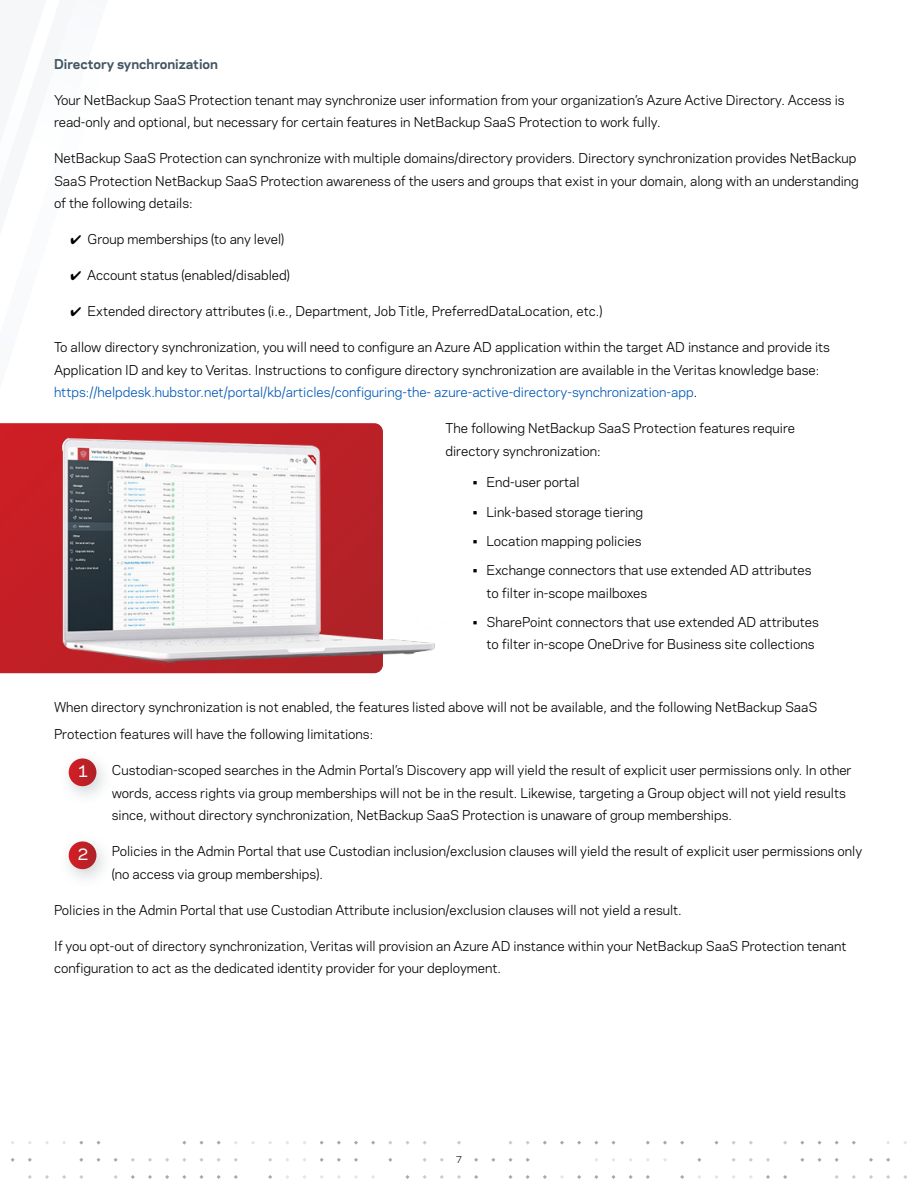
<style>
.page{position:relative;width:918px;height:1188px;background:#fff}
.page>*{position:absolute;margin:0;border:0;box-sizing:border-box;transform-origin:0 0}
.Call_Out_Box{font:500 15px "Polaris";color:#fff}
.Body_Copy{font:12.75px/22.5px "Polaris";color:#000}
.Paragraph_Subtitle{font:700 12.75px "Polaris";color:#425563}
.t1{font:9px "Polaris";color:#000}
.s1{color:#0057b8}
</style>
<div class="page">
<svg style="left:783px;top:1175px;width:4px;height:4px"></svg>
<svg style="left:766px;top:1158px;width:4px;height:4px"></svg>
<svg style="left:766px;top:1175px;width:4px;height:4px"></svg>
<svg style="left:749px;top:1158px;width:4px;height:4px"></svg>
<svg style="left:714px;top:1141px;width:5px;height:4px"></svg>
<svg style="left:697px;top:1158px;width:4px;height:4px"></svg>
<svg style="left:680px;top:1141px;width:4px;height:4px"></svg>
<svg style="left:680px;top:1175px;width:4px;height:4px"></svg>
<svg style="left:663px;top:1141px;width:4px;height:4px"></svg>
<svg style="left:646px;top:1141px;width:4px;height:4px"></svg>
<svg style="left:646px;top:1175px;width:4px;height:4px"></svg>
<svg style="left:629px;top:1175px;width:4px;height:4px"></svg>
<svg style="left:611px;top:1141px;width:5px;height:4px"></svg>
<svg style="left:611px;top:1175px;width:5px;height:4px"></svg>
<svg style="left:594px;top:1175px;width:4px;height:4px"></svg>
<svg style="left:577px;top:1141px;width:4px;height:4px"></svg>
<svg style="left:577px;top:1175px;width:4px;height:4px"></svg>
<svg style="left:560px;top:1141px;width:4px;height:4px"></svg>
<svg style="left:560px;top:1175px;width:4px;height:4px"></svg>
<svg style="left:543px;top:1141px;width:4px;height:4px"></svg>
<svg style="left:543px;top:1175px;width:4px;height:4px"></svg>
<svg style="left:526px;top:1158px;width:4px;height:4px"></svg>
<svg style="left:526px;top:1175px;width:4px;height:4px"></svg>
<svg style="left:508px;top:1141px;width:5px;height:4px"></svg>
<svg style="left:508px;top:1158px;width:5px;height:4px"></svg>
<svg style="left:508px;top:1175px;width:5px;height:4px"></svg>
<svg style="left:491px;top:1158px;width:4px;height:4px"></svg>
<svg style="left:474px;top:1158px;width:4px;height:4px"></svg>
<svg style="left:474px;top:1175px;width:4px;height:4px"></svg>
<svg style="left:457px;top:1141px;width:4px;height:4px"></svg>
<svg style="left:457px;top:1175px;width:4px;height:4px"></svg>
<svg style="left:440px;top:1158px;width:4px;height:4px"></svg>
<svg style="left:440px;top:1175px;width:4px;height:4px"></svg>
<svg style="left:423px;top:1175px;width:4px;height:4px"></svg>
<svg style="left:405px;top:1141px;width:5px;height:4px"></svg>
<svg style="left:405px;top:1175px;width:5px;height:4px"></svg>
<svg style="left:388px;top:1158px;width:4px;height:4px"></svg>
<svg style="left:371px;top:1141px;width:4px;height:4px"></svg>
<svg style="left:354px;top:1141px;width:4px;height:4px"></svg>
<svg style="left:354px;top:1158px;width:4px;height:4px"></svg>
<svg style="left:354px;top:1175px;width:4px;height:4px"></svg>
<svg style="left:337px;top:1141px;width:4px;height:4px"></svg>
<svg style="left:337px;top:1158px;width:4px;height:4px"></svg>
<svg style="left:320px;top:1158px;width:4px;height:4px"></svg>
<svg style="left:268px;top:1158px;width:4px;height:4px"></svg>
<svg style="left:268px;top:1175px;width:4px;height:4px"></svg>
<svg style="left:234px;top:1158px;width:4px;height:4px"></svg>
<svg style="left:234px;top:1175px;width:4px;height:4px"></svg>
<svg style="left:217px;top:1175px;width:4px;height:4px"></svg>
<svg style="left:199px;top:1141px;width:5px;height:4px"></svg>
<svg style="left:199px;top:1158px;width:5px;height:4px"></svg>
<svg style="left:199px;top:1175px;width:5px;height:4px"></svg>
<svg style="left:182px;top:1175px;width:4px;height:4px"></svg>
<svg style="left:165px;top:1158px;width:4px;height:4px"></svg>
<svg style="left:165px;top:1175px;width:4px;height:4px"></svg>
<svg style="left:148px;top:1158px;width:4px;height:4px"></svg>
<svg style="left:148px;top:1175px;width:4px;height:4px"></svg>
<svg style="left:131px;top:1158px;width:4px;height:4px"></svg>
<svg style="left:131px;top:1175px;width:4px;height:4px"></svg>
<svg style="left:114px;top:1158px;width:4px;height:4px"></svg>
<svg style="left:114px;top:1175px;width:4px;height:4px"></svg>
<svg style="left:96px;top:1141px;width:5px;height:4px"></svg>
<svg style="left:96px;top:1158px;width:5px;height:4px"></svg>
<svg style="left:79px;top:1158px;width:4px;height:4px"></svg>
<svg style="left:79px;top:1175px;width:4px;height:4px"></svg>
<svg style="left:62px;top:1175px;width:4px;height:4px"></svg>
<svg style="left:45px;top:1175px;width:4px;height:4px"></svg>
<svg style="left:28px;top:1158px;width:4px;height:4px"></svg>
<svg style="left:28px;top:1175px;width:4px;height:4px"></svg>
<svg style="left:11px;top:1158px;width:4px;height:4px"></svg>
<svg style="left:903px;top:1175px;width:4px;height:4px"></svg>
<svg style="left:886px;top:1158px;width:4px;height:4px"></svg>
<svg style="left:886px;top:1175px;width:4px;height:4px"></svg>
<svg style="left:869px;top:1158px;width:4px;height:4px"></svg>
<svg style="left:869px;top:1175px;width:4px;height:4px"></svg>
<svg style="left:852px;top:1141px;width:4px;height:4px"></svg>
<svg style="left:852px;top:1175px;width:4px;height:4px"></svg>
<svg style="left:835px;top:1158px;width:4px;height:4px"></svg>
<svg style="left:835px;top:1175px;width:4px;height:4px"></svg>
<svg style="left:817px;top:1141px;width:5px;height:4px"></svg>
<svg style="left:817px;top:1158px;width:5px;height:4px"></svg>
<svg style="left:800px;top:1158px;width:4px;height:4px"></svg>
<div style="left:0;top:423px;width:11px;height:250px;background:#c81f25"></div>
<img style="left:11px;top:423px;width:424px;height:251px">
<div style="left:57px;top:750px;width:58px;height:57px;background:#425563;opacity:.25"></div>
<svg style="left:69px;top:758px;width:27px;height:28px"></svg>
<div style="left:57px;top:833px;width:58px;height:57px;background:#425563;opacity:.25"></div>
<svg style="left:69px;top:841px;width:27px;height:28px"></svg>
<p class="Paragraph_Subtitle" style="left:54px;top:54px;width:166px">Directory synchronization</p>
<p class="Body_Copy" style="left:54px;top:88px;width:792px">Your NetBackup SaaS Protection tenant may synchronize user information from your organization’s Azure Active Directory. Access is read-only and optional, but necessary for certain features in NetBackup SaaS Protection to work fully.</p>
<p class="Body_Copy" style="left:54px;top:146px;width:806px">NetBackup SaaS Protection can synchronize with multiple domains/directory providers. Directory synchronization provides NetBackup<br>SaaS Protection NetBackup SaaS Protection awareness of the users and groups that exist in your domain, along with an understanding of the following details:</p>
<p class="Body_Copy" style="left:71px;top:227px;width:215px">✔ Group memberships (to any level)</p>
<p class="Body_Copy" style="left:71px;top:263px;width:221px">✔ Account status (enabled/disabled)</p>
<p class="Body_Copy" style="left:71px;top:299px;width:533px">✔ Extended directory attributes (i.e., Department, Job Title, PreferredDataLocation, etc.)</p>
<p class="Body_Copy" style="left:54px;top:335px;width:778px">To allow directory synchronization, you will need to configure an Azure AD application within the target AD instance and provide its<br>Application ID and key to Veritas. Instructions to configure directory synchronization are available in the Veritas knowledge base: <span class="s1">https://helpdesk.hubstor.net/portal/kb/articles/configuring-the- azure-active-directory-synchronization-app</span>.</p>
<p class="Body_Copy" style="left:446px;top:416px;width:351px">The following NetBackup SaaS Protection features require directory synchronization:</p>
<p class="Body_Copy" style="left:473px;top:471px;width:108px">• End-user portal</p>
<p class="Body_Copy" style="left:473px;top:500px;width:172px">• Link-based storage tiering</p>
<p class="Body_Copy" style="left:473px;top:529px;width:170px">• Location mapping policies</p>
<p class="Body_Copy" style="left:486px;top:558px;width:327px;text-indent:-14px">• Exchange connectors that use extended AD attributes to filter in-scope mailboxes</p>
<p class="Body_Copy" style="left:486px;top:610px;width:334px;text-indent:-14px">• SharePoint connectors that use extended AD attributes to filter in-scope OneDrive for Business site collections</p>
<p class="Body_Copy" style="left:54px;top:693px;width:765px;line-height:27px">When directory synchronization is not enabled, the features listed above will not be available, and the following NetBackup SaaS<br>Protection features will have the following limitations:</p>
<p class="Body_Copy" style="left:112px;top:758px;width:741px">Custodian-scoped searches in the Admin Portal’s Discovery app will yield the result of explicit user permissions only. In other words, access rights via group memberships will not be in the result. Likewise, targeting a Group object will not yield results since, without directory synchronization, NetBackup SaaS Protection is unaware of group memberships.</p>
<p class="Body_Copy" style="left:112px;top:839px;width:752px">Policies in the Admin Portal that use Custodian inclusion/exclusion clauses will yield the result of explicit user permissions only (no access via group memberships).</p>
<p class="Body_Copy" style="left:54px;top:898px;width:629px">Policies in the Admin Portal that use Custodian Attribute inclusion/exclusion clauses will not yield a result.</p>
<p class="Body_Copy" style="left:54px;top:934px;width:794px">If you opt-out of directory synchronization, Veritas will provision an Azure AD instance within your NetBackup SaaS Protection tenant configuration to act as the dedicated identity provider for your deployment.</p>
<p class="Call_Out_Box" style="left:78px;top:760px;width:12px">1</p>
<p class="Call_Out_Box" style="left:78px;top:843px;width:12px">2</p>
<p class="t1" style="left:456px;top:1153px;width:8px">7</p>
</div>
